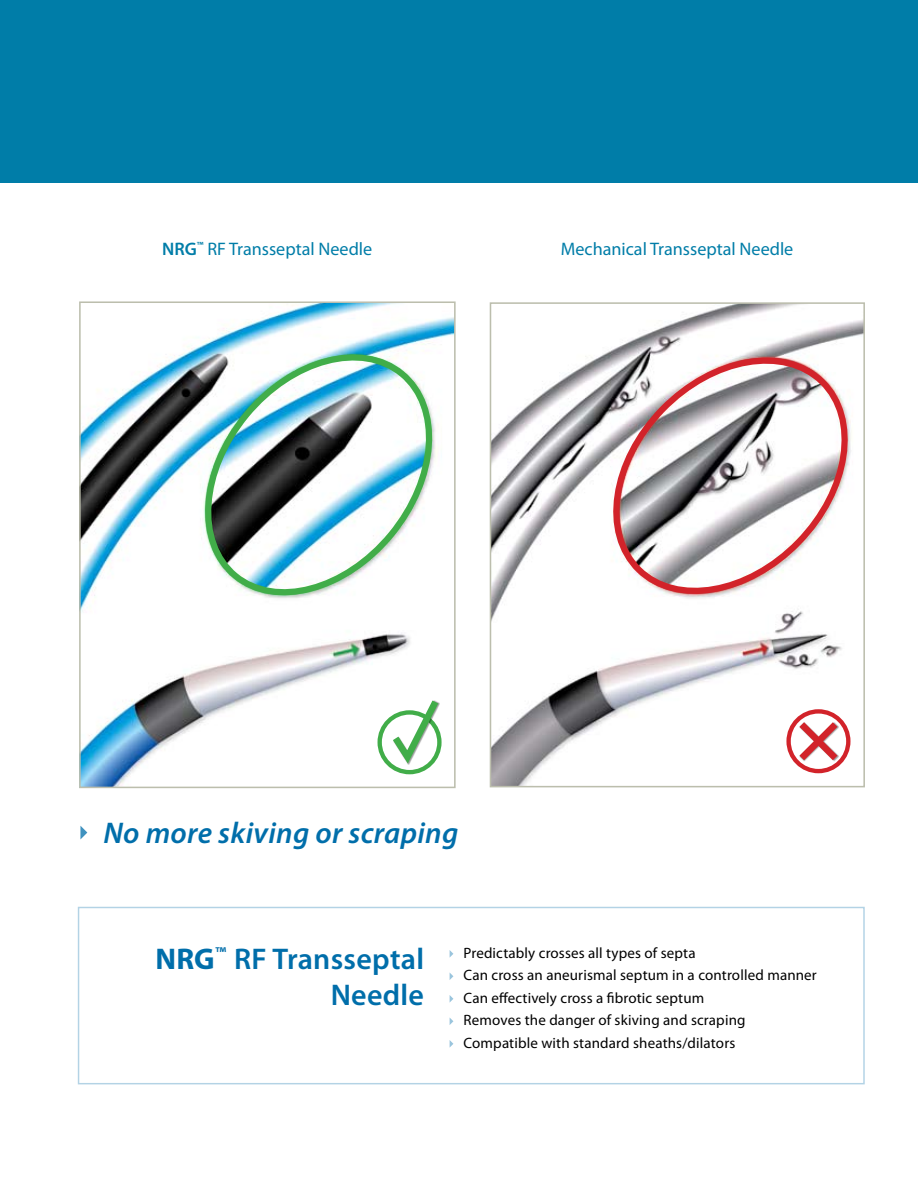
<style>
.page{position:relative;width:918px;height:1188px;background:#fff}
.page>*{position:absolute;margin:0;border:0;box-sizing:border-box;transform-origin:0 0}
.t1{font:italic 600 30px "Myriad Pro";letter-spacing:.01em;color:#006eaa}
.t2{font:600 30px/36px "Myriad Pro";letter-spacing:.01em;color:#006eaa;text-align:right}
.t3{font:18.15px "Myriad Pro";color:#007da8}
.t4{font:15px/22.5px "Myriad Pro";letter-spacing:.01em;color:#000}
.s1{font-weight:600}
.s2{font-weight:700}
</style>
<div class="page">
<div style="left:0;top:0;width:918px;height:182px;background:#007da8"></div>
<svg style="left:80px;top:826px;width:7px;height:13px"></svg>
<svg style="left:450px;top:950px;width:3px;height:7px"></svg>
<svg style="left:450px;top:973px;width:3px;height:7px"></svg>
<svg style="left:450px;top:995px;width:3px;height:7px"></svg>
<svg style="left:450px;top:1018px;width:3px;height:7px"></svg>
<svg style="left:450px;top:1040px;width:3px;height:7px"></svg>
<img style="left:82px;top:304px;width:371px;height:481px">
<div style="left:79px;top:301px;width:377px;height:487px;border:2px solid #bcbead"></div>
<svg style="left:380px;top:712px;width:59px;height:60px"></svg>
<div style="left:378px;top:710px;width:64px;height:64px;border:4px solid #41ad49;border-radius:50%"></div>
<svg style="left:387px;top:693px;width:57px;height:77px"></svg>
<svg style="left:191px;top:332px;width:255px;height:277px"></svg>
<img style="left:493px;top:305px;width:369px;height:479px">
<div style="left:490px;top:302px;width:375px;height:485px;border:2px solid #bcbead"></div>
<svg style="left:789px;top:711px;width:59px;height:60px"></svg>
<div style="left:786px;top:709px;width:65px;height:64px;border:4px solid #d2232a;border-radius:50%"></div>
<svg style="left:793px;top:715px;width:51px;height:52px"></svg>
<svg style="left:601px;top:336px;width:259px;height:270px"></svg>
<p class="t3" style="left:162px;top:238px;width:212px"><span class="s1">NRG</span><sup>™</sup> RF Transseptal Needle</p>
<p class="t3" style="left:561px;top:238px;width:234px">Mechanical Transseptal Needle</p>
<h1 class="t1" style="left:104px;top:814px;width:356px">No more skiving or scraping</h1>
<h1 class="t2" style="left:155px;top:940px;width:270px"><span class="s2">NRG</span><sup>™</sup> RF Transseptal<br>Needle</h1>
<p class="t4" style="left:464px;top:941px;width:355px">Predictably crosses all types of septa<br>Can cross an aneurismal septum in a controlled manner Can effectively cross a fibrotic septum<br>Removes the danger of skiving and scraping Compatible with standard sheaths/dilators</p>
</div>
